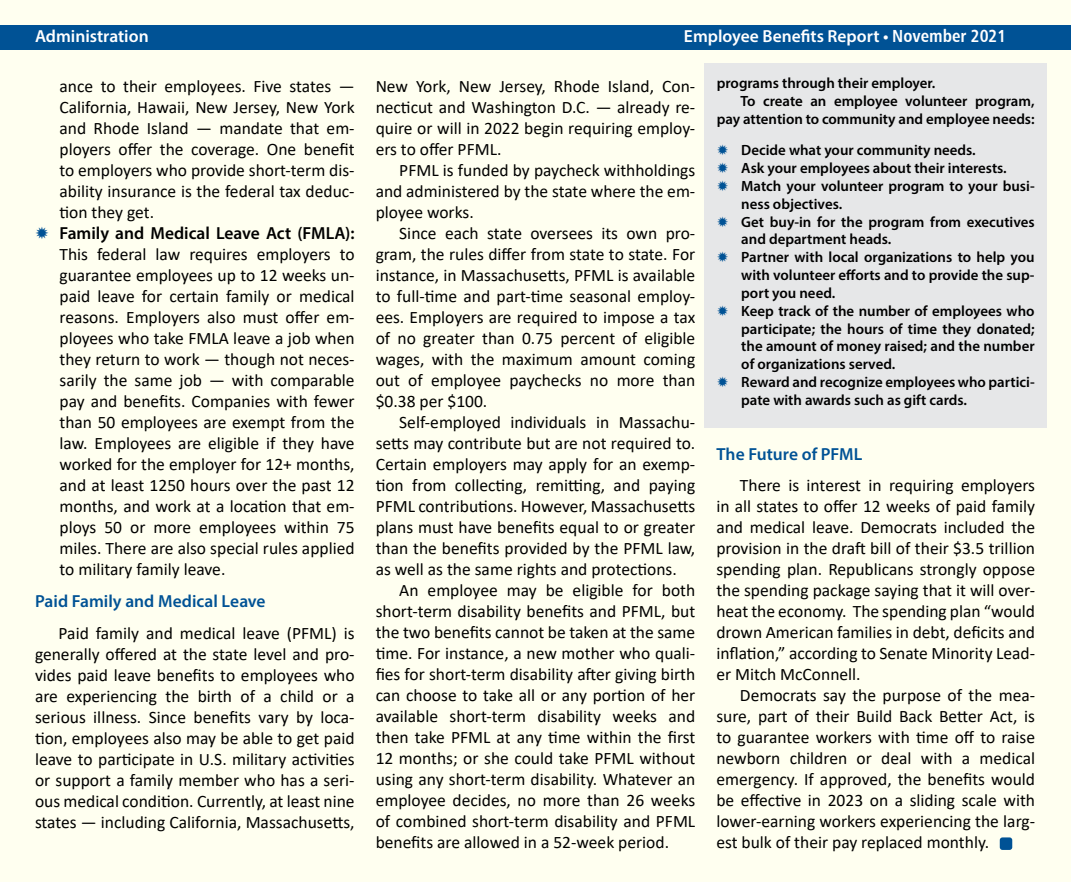
<style>
.page{position:relative;width:1071px;height:882px;background:#fff}
.page>*{position:absolute;margin:0;border:0;box-sizing:border-box;transform-origin:0 0}
.t1{font:17.5px/21px "Calibri";color:#000;text-align:justify}
.t2{font:600 17.5px "Myriad Pro";color:#fff}
.t3{font:600 17.5px "Myriad Pro";color:#005295}
.t4{font:600 17.5px "Myriad Pro";color:#000}
.t5{font:600 14.88px/17.8px "Myriad Pro";color:#000}
.s1{font-family:"Humanist 777 BT Bold Condensed B";font-weight:400}
</style>
<div class="page">
<div style="left:1px;top:1px;width:1070px;height:881px;background:#fffff0"></div>
<div style="left:0;top:25px;width:1071px;height:24px;background:#005295"></div>
<div style="left:705px;top:63px;width:342px;height:365px;background:#e6e7e8"></div>
<div style="left:1000px;top:837px;width:12px;height:13px;background:#005295;border-radius:3px"></div>
<p class="t2" style="left:35px;top:25px;width:115px">Administration</p>
<p class="t2" style="left:684px;top:25px;width:324px">Employee Benefits Report • <span class="s1">November 2021</span></p>
<p class="t5" style="left:717px;top:74px;width:220px">programs through their employer.</p>
<p class="t5" style="left:740px;top:92px;width:296px">To create an employee volunteer program,</p>
<p class="t5" style="left:717px;top:110px;width:319px">pay attention to community and employee needs:</p>
<p class="t5" style="left:741px;top:141px;width:295px">Decide what your community needs.<br>Ask your employees about their interests.<br>Match your volunteer program to your busi&shy;ness objectives.<br>Get buy-in for the program from executives and department heads.<br>Partner with local organizations to help you with volunteer efforts and to provide the sup&shy;port you need.<br>Keep track of the number of employees who participate; the hours of time they donated; the amount of money raised; and the number of organizations served.<br>Reward and recognize employees who partici&shy;pate with awards such as gift cards.</p>
<p class="t1" style="left:60px;top:75px;width:297px">ance to their employees. Five states — California, Hawaii, New Jersey, New York and Rhode Island — mandate that em&shy;ployers offer the coverage. One benefit to employers who provide short-term dis&shy;ability insurance is the federal tax deduc&shy;tion they get.</p>
<p class="t4" style="left:60px;top:222px;width:297px">Family and Medical Leave Act (FMLA):</p>
<p class="t1" style="left:60px;top:243px;width:297px">This federal law requires employers to guarantee employees up to 12 weeks un&shy;paid leave for certain family or medical reasons. Employers also must offer em&shy;ployees who take FMLA leave a job when they return to work — though not neces&shy;sarily the same job — with comparable pay and benefits. Companies with fewer than 50 employees are exempt from the law. Employees are eligible if they have worked for the employer for 12+ months, and at least 1250 hours over the past 12 months, and work at a location that em&shy;ploys 50 or more employees within 75 miles. There are also special rules applied to military family leave.</p>
<p class="t3" style="left:35px;top:590px;width:232px">Paid Family and Medical Leave</p>
<p class="t1" style="left:35px;top:622px;width:321px;text-indent:24px">Paid family and medical leave (PFML) is generally offered at the state level and pro&shy;vides paid leave benefits to employees who are experiencing the birth of a child or a serious illness. Since benefits vary by loca&shy;tion, employees also may be able to get paid leave to participate in U.S. military activities or support a family member who has a seri&shy;ous medical condition. Currently, at least nine states — including California, Massachusetts,</p>
<p class="t1" style="left:376px;top:75px;width:321px">New York, New Jersey, Rhode Island, Con&shy;necticut and Washington D.C. — already re&shy;quire or will in 2022 begin requiring employ&shy;ers to offer PFML.</p>
<p class="t1" style="left:376px;top:159px;width:321px;text-indent:24px">PFML is funded by paycheck withholdings and administered by the state where the em&shy;ployee works.</p>
<p class="t1" style="left:376px;top:222px;width:321px;text-indent:24px">Since each state oversees its own pro&shy;gram, the rules differ from state to state. For instance, in Massachusetts, PFML is available to full-time and part-time seasonal employ&shy;ees. Employers are required to impose a tax of no greater than 0.75 percent of eligible wages, with the maximum amount coming out of employee paychecks no more than $0.38 per $100.</p>
<p class="t1" style="left:376px;top:411px;width:321px;text-indent:24px">Self-employed individuals in Massachu&shy;setts may contribute but are not required to.<br>Certain employers may apply for an exemp&shy;tion from collecting, remitting, and paying PFML contributions. However, Massachusetts plans must have benefits equal to or greater than the benefits provided by the PFML law, as well as the same rights and protections.</p>
<p class="t1" style="left:376px;top:579px;width:321px;text-indent:24px">An employee may be eligible for both short-term disability benefits and PFML, but the two benefits cannot be taken at the same time. For instance, a new mother who quali&shy;fies for short-term disability after giving birth can choose to take all or any portion of her available short-term disability weeks and then take PFML at any time within the first 12 months; or she could take PFML without using any short-term disability. Whatever an employee decides, no more than 26 weeks of combined short-term disability and PFML benefits are allowed in a 52-week period.</p>
<p class="t3" style="left:716px;top:443px;width:147px">The Future of PFML</p>
<p class="t1" style="left:716px;top:474px;width:320px;text-indent:24px">There is interest in requiring employers in all states to offer 12 weeks of paid family and medical leave. Democrats included the provision in the draft bill of their $3.5 trillion spending plan. Republicans strongly oppose the spending package saying that it will over&shy;heat the economy. The spending plan “would drown American families in debt, deficits and inflation,” according to Senate Minority Lead&shy;er Mitch McConnell.</p>
<p class="t1" style="left:716px;top:684px;width:320px;text-indent:24px">Democrats say the purpose of the mea&shy;sure, part of their Build Back Better Act, is to guarantee workers with time off to raise newborn children or deal with a medical emergency. If approved, the benefits would be effective in 2023 on a sliding scale with lower-earning workers experiencing the larg&shy;est bulk of their pay replaced monthly.</p>
</div>
